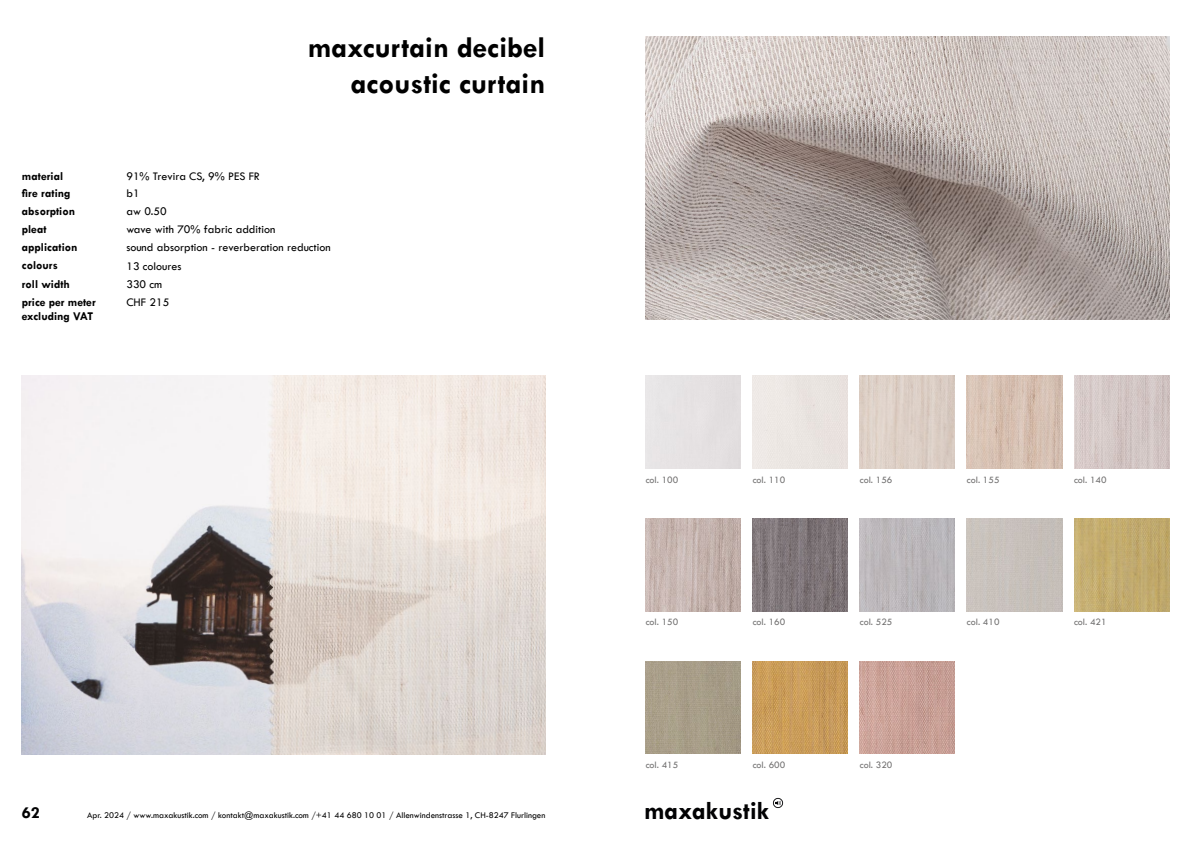
<style>
.page{position:relative;width:1191px;height:842px;background:#fff}
.page>*{position:absolute;margin:0;border:0;box-sizing:border-box;transform-origin:0 0}
.t1{font:700 30px/36px "Tw Cen";color:#000;text-align:right}
.t2{font:700 26px "Tw Cen";color:#020203}
.t3{font:700 17px "Tw Cen";color:#020203}
.t4{font:12px/18px "Tw Cen";color:#000}
.t5{font:700 12px/14.4px "Tw Cen";color:#000}
.t6{font:10px "Tw Cen";color:#706f6f}
.t7{font:9px "Tw Cen";color:#000}
</style>
<div class="page">
<svg style="left:773px;top:798px;width:10px;height:10px"></svg>
<img style="left:645px;top:36px;width:524px;height:284px">
<img style="left:22px;top:376px;width:523px;height:378px">
<img style="left:645px;top:518px;width:95px;height:93px">
<img style="left:645px;top:661px;width:95px;height:93px">
<img style="left:753px;top:518px;width:95px;height:93px">
<img style="left:753px;top:661px;width:95px;height:93px">
<img style="left:860px;top:376px;width:95px;height:93px">
<img style="left:860px;top:518px;width:95px;height:93px">
<img style="left:860px;top:661px;width:95px;height:93px">
<img style="left:967px;top:376px;width:95px;height:93px">
<div style="left:967px;top:518px;width:95px;height:93px;background:#c7c1bb"></div>
<img style="left:1074px;top:376px;width:95px;height:93px">
<img style="left:1074px;top:518px;width:95px;height:93px">
<h1 class="t1" style="left:308px;top:28px;width:239px">maxcurtain decibel acoustic curtain</h1>
<p class="t5" style="left:22px;top:169px;width:43px">material</p>
<p class="t4" style="left:126px;top:167px;width:135px">91% Trevira CS, 9% PES FR</p>
<p class="t5" style="left:22px;top:186px;width:50px">fire rating</p>
<p class="t4" style="left:126px;top:185px;width:15px">b1</p>
<p class="t5" style="left:22px;top:204px;width:55px">absorption</p>
<p class="t4" style="left:126px;top:203px;width:42px">aw 0.50</p>
<p class="t5" style="left:22px;top:222px;width:26px">pleat</p>
<p class="t4" style="left:126px;top:221px;width:150px">wave with 70% fabric addition</p>
<p class="t5" style="left:22px;top:240px;width:57px">application</p>
<p class="t4" style="left:126px;top:239px;width:206px">sound absorption - reverberation reduction</p>
<p class="t5" style="left:22px;top:258px;width:37px">colours</p>
<p class="t5" style="left:22px;top:276px;width:50px">roll width</p>
<p class="t4" style="left:126px;top:257px;width:57px">13 coloures<br>330 cm</p>
<p class="t5" style="left:22px;top:294px;width:75px">price per meter excluding VAT</p>
<p class="t4" style="left:126px;top:293px;width:44px">CHF 215</p>
<p class="t6" style="left:645px;top:474px;width:34px">col. 100</p>
<p class="t6" style="left:753px;top:474px;width:34px">col. 110</p>
<p class="t6" style="left:645px;top:616px;width:34px">col. 150</p>
<p class="t6" style="left:753px;top:616px;width:34px">col. 160</p>
<p class="t6" style="left:645px;top:759px;width:34px">col. 415</p>
<p class="t6" style="left:753px;top:759px;width:34px">col. 600</p>
<h3 class="t3" style="left:22px;top:802px;width:20px">62</h3>
<p class="t7" style="left:87px;top:809px;width:460px">Apr. 2024 / www.maxakustik.com / kontakt@maxakustik.com /+41 44 680 10 01 / Allenwindenstrasse 1, CH-8247 Flurlingen</p>
<h2 class="t2" style="left:644px;top:795px;width:127px">maxakustik</h2>
<p class="t6" style="left:860px;top:474px;width:34px">col. 156</p>
<p class="t6" style="left:860px;top:616px;width:34px">col. 525</p>
<p class="t6" style="left:860px;top:759px;width:34px">col. 320</p>
<p class="t6" style="left:967px;top:474px;width:34px">col. 155</p>
<p class="t6" style="left:967px;top:616px;width:34px">col. 410</p>
<p class="t6" style="left:1074px;top:474px;width:34px">col. 140</p>
<p class="t6" style="left:1074px;top:616px;width:34px">col. 421</p>
</div>
